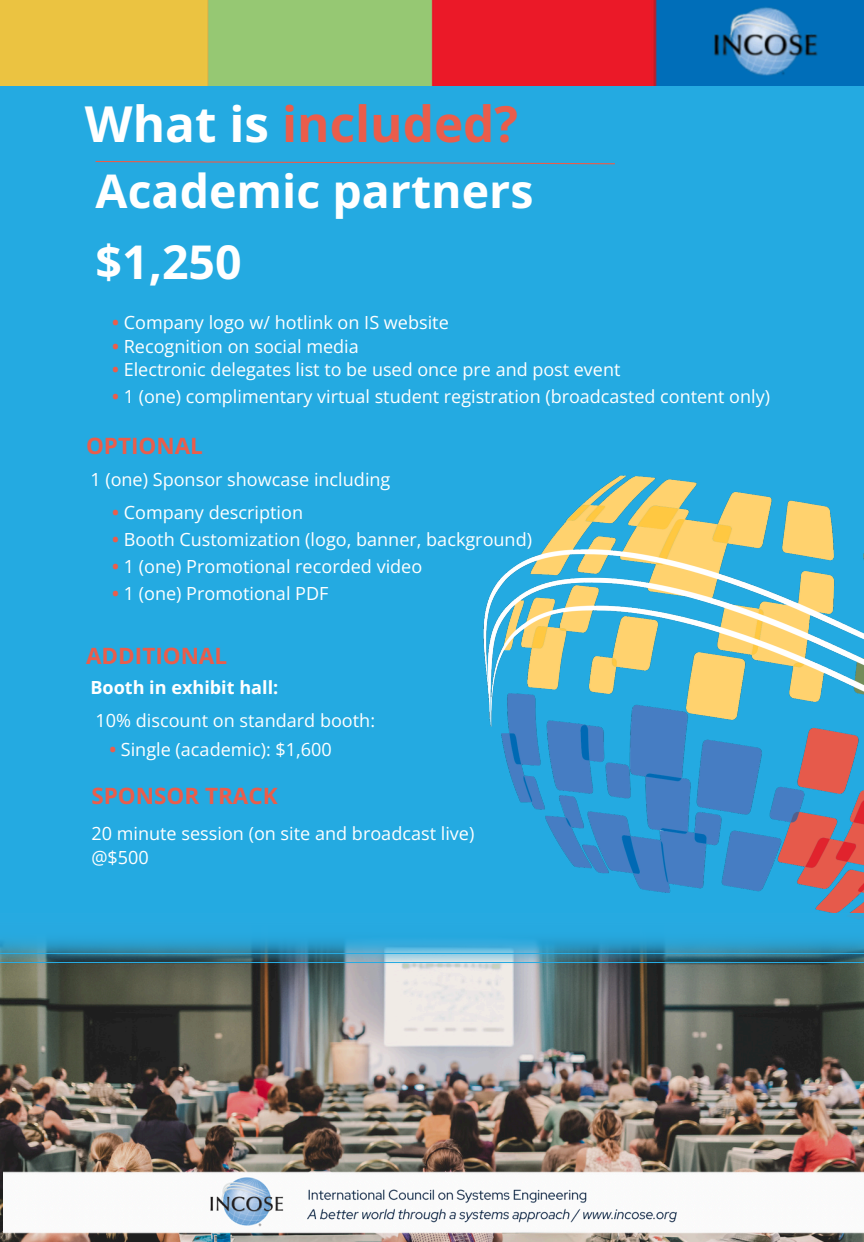
<style>
.page{position:relative;width:864px;height:1242px;background:#24aae1}
.page>*{position:absolute;margin:0;border:0;box-sizing:border-box;transform-origin:0 0}
.t1{font:700 49.5px "Open Sans";color:#ea5d4b}
.t2{font:700 46.5px/70.8px "Open Sans";color:#fff}
.t3{font:700 22.5px "Open Sans";color:#ea5d4b}
.t4{font:18.15px/24.8px "Open Sans";color:#fff}
.t5{font:700 18.15px "Open Sans";color:#fff}
.t6{font:18px "Open Sans";color:#fff}
.s1{color:#fff}
.s2{font-weight:700;color:#ea5d4b}
</style>
<div class="page">
<img style="left:483px;top:475px;width:381px;height:438px">
<img style="left:0;top:964px;width:864px;height:278px">
<svg style="left:0;top:939px;width:864px;height:25px"></svg>
<svg style="left:95px;top:160px;width:520px;height:5px"></svg>
<img style="left:0;top:0;width:864px;height:86px">
<img style="left:4px;top:987px;width:860px;height:255px">
<p class="t1" style="left:85px;top:89px;width:435px"><span class="s1">What is</span> included?</p>
<h3 class="t2" style="left:96px;top:154px;width:439px">Academic partners $1,250</h3>
<p class="t4" style="left:112px;top:310px;width:338px"><span class="s2">•</span> Company logo w/ hotlink on IS website</p>
<p class="t4" style="left:112px;top:333px;width:248px"><span class="s2">•</span> Recognition on social media</p>
<p class="t6" style="left:112px;top:357px;width:510px"><span class="s2">•</span> Electronic delegates list to be used once pre and post event</p>
<p class="t6" style="left:112px;top:384px;width:659px"><span class="s2">•</span> 1 (one) complimentary virtual student registration (broadcasted content only)</p>
<p class="t3" style="left:86px;top:430px;width:118px">OPTIONAL</p>
<h2 class="t4" style="left:90px;top:466px;width:302px">1 (one) Sponsor showcase including</h2>
<p class="t4" style="left:112px;top:500px;width:192px"><span class="s2">•</span> Company description</p>
<p class="t4" style="left:112px;top:527px;width:421px"><span class="s2">•</span> Booth Customization (logo, banner, background)</p>
<p class="t4" style="left:112px;top:554px;width:312px"><span class="s2">•</span> 1 (one) Promotional recorded video</p>
<p class="t4" style="left:112px;top:581px;width:218px"><span class="s2">•</span> 1 (one) Promotional PDF</p>
<p class="t3" style="left:86px;top:640px;width:143px">ADDITIONAL</p>
<p class="t5" style="left:90px;top:674px;width:189px">Booth in exhibit hall:</p>
<h1 class="t4" style="left:96px;top:708px;width:281px">10% discount on standard booth:</h1>
<p class="t4" style="left:109px;top:737px;width:224px"><span class="s2">•</span> Single (academic): $1,600</p>
<h2 class="t3" style="left:91px;top:780px;width:188px">SPONSOR TRACK</h2>
<h1 class="t4" style="left:91px;top:820px;width:385px">20 minute session (on site and broadcast live) @$500</h1>
</div>
